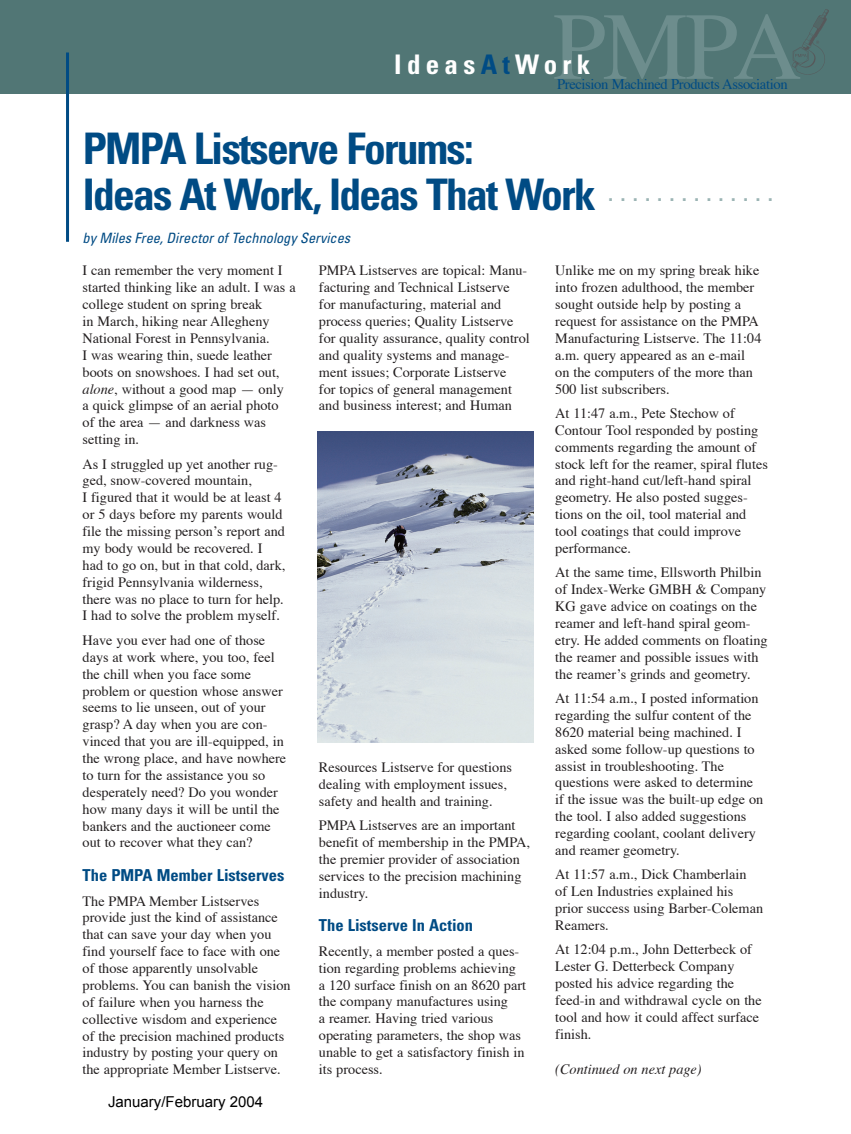
<style>
.page{position:relative;width:851px;height:1134px;background:#fff}
.page>*{position:absolute;margin:0;border:0;box-sizing:border-box;transform-origin:0 0}
.t1{font:96px "Times";color:#6d8d8d}
.t2{font:700 condensed 43.5px "Univers";letter-spacing:-.04em;color:#004b84}
.t3{font:700 condensed 27px "Univers";letter-spacing:.195em;color:#fff}
.t4{font:700 21px "Univers";color:#9bb4b4}
.t5{font:700 condensed 16.5px "Univers";color:#004b84}
.t6{font:15px "Arial";color:#000}
.t7{font:14.7px "Times";letter-spacing:-.025em;color:#004b84}
.t8{font:14.25px/16.8px "Times";color:#231f20}
.t9{font:italic condensed 14.25px "Univers";color:#004b84}
.t10{font:italic 14.25px "Times";color:#231f20}
.s1{color:#004b84}
.s2{font-style:italic}
</style>
<div class="page">
<div style="left:0;top:0;width:850px;height:94px;background:#517675"></div>
<svg style="left:792px;top:9px;width:37px;height:66px"></svg>
<hr style="left:66px;top:52px;width:3px;height:190px;background:#004b84">
<img style="left:317px;top:432px;width:216px;height:310px">
<p class="t1" style="left:552px;top:-43px;width:250px">PMPA</p>
<p class="t7" style="left:557px;top:70px;width:232px">Precision Machined Products Association</p>
<p class="t3" style="left:394px;top:48px;width:197px">Ideas<span class="s1">At</span>Work</p>
<p class="t2" style="left:83px;top:121px;width:392px">PMPA Listserve Forums:</p>
<p class="t2" style="left:83px;top:168px;width:514px">Ideas At Work, Ideas That Work</p>
<p class="t9" style="left:82px;top:229px;width:269px">by Miles Free, Director of Technology Services</p>
<p class="t4" style="left:608px;top:180px;width:167px">. . . . . . . . . . . . . .</p>
<p class="t8" style="left:82px;top:261px;width:214px">I can remember the very moment I started thinking like an adult. I was a college student on spring break<br>in March, hiking near Allegheny<br>National Forest in Pennsylvania.<br>I was wearing thin, suede leather boots on snowshoes. I had set out, <span class="s2">alone</span>, without a good map — only<br>a quick glimpse of an aerial photo<br>of the area — and darkness was setting in.</p>
<p class="t8" style="left:82px;top:454px;width:204px">As I struggled up yet another rug&shy;ged, snow-covered mountain,<br>I figured that it would be at least 4 or 5 days before my parents would file the missing person’s report and my body would be recovered. I had to go on, but in that cold, dark, frigid Pennsylvania wilderness, there was no place to turn for help.<br>I had to solve the problem myself.</p>
<p class="t8" style="left:82px;top:631px;width:205px">Have you ever had one of those days at work where, you too, feel the chill when you face some problem or question whose answer seems to lie unseen, out of your grasp? A day when you are con&shy;vinced that you are ill-equipped, in the wrong place, and have nowhere to turn for the assistance you so desperately need? Do you wonder how many days it will be until the bankers and the auctioneer come out to recover what they can?</p>
<p class="t5" style="left:82px;top:865px;width:203px">The PMPA Member Listserves</p>
<p class="t8" style="left:82px;top:891px;width:210px">The PMPA Member Listserves provide just the kind of assistance that can save your day when you find yourself face to face with one of those apparently unsolvable problems. You can banish the vision of failure when you harness the collective wisdom and experience of the precision machined products industry by posting your query on the appropriate Member Listserve.</p>
<p class="t6" style="left:108px;top:1092px;width:157px">January/February 2004</p>
<p class="t8" style="left:319px;top:261px;width:212px">PMPA Listserves are topical: Manu&shy;facturing and Technical Listserve for manufacturing, material and process queries; Quality Listserve for quality assurance, quality control and quality systems and manage&shy;ment issues; Corporate Listserve<br>for topics of general management and business interest; and Human</p>
<p class="t8" style="left:319px;top:758px;width:195px">Resources Listserve for questions dealing with employment issues, safety and health and training.</p>
<p class="t8" style="left:319px;top:816px;width:213px">PMPA Listserves are an important benefit of membership in the PMPA, the premier provider of association services to the precision machining industry.</p>
<p class="t5" style="left:319px;top:915px;width:156px">The Listserve In Action</p>
<p class="t8" style="left:319px;top:941px;width:209px">Recently, a member posted a ques&shy;tion regarding problems achieving<br>a 120 surface finish on an 8620 part the company manufactures using<br>a reamer. Having tried various operating parameters, the shop was unable to get a satisfactory finish in its process.</p>
<p class="t8" style="left:555px;top:261px;width:208px">Unlike me on my spring break hike into frozen adulthood, the member sought outside help by posting a request for assistance on the PMPA<br>Manufacturing Listserve. The 11:04 a.m. query appeared as an e-mail on the computers of the more than<br>500 list subscribers.</p>
<p class="t8" style="left:555px;top:404px;width:214px">At 11:47 a.m., Pete Stechow of<br>Contour Tool responded by posting comments regarding the amount of stock left for the reamer, spiral flutes and right-hand cut/left-hand spiral geometry. He also posted sugges&shy;tions on the oil, tool material and tool coatings that could improve performance.</p>
<p class="t8" style="left:555px;top:563px;width:214px">At the same time, Ellsworth Philbin of Index-Werke GMBH &amp; Company KG gave advice on coatings on the reamer and left-hand spiral geom&shy;etry. He added comments on floating the reamer and possible issues with the reamer’s grinds and geometry.</p>
<p class="t8" style="left:555px;top:689px;width:209px">At 11:54 a.m., I posted information regarding the sulfur content of the 8620 material being machined. I asked some follow-up questions to assist in troubleshooting. The questions were asked to determine if the issue was the built-up edge on the tool. I also added suggestions regarding coolant, coolant delivery and reamer geometry.</p>
<p class="t8" style="left:555px;top:865px;width:209px">At 11:57 a.m., Dick Chamberlain<br>of Len Industries explained his prior success using Barber-Coleman<br>Reamers.</p>
<p class="t8" style="left:555px;top:940px;width:208px">At 12:04 p.m., John Detterbeck of<br>Lester G. Detterbeck Company posted his advice regarding the feed-in and withdrawal cycle on the tool and how it could affect surface finish.</p>
<p class="t10" style="left:555px;top:1057px;width:148px">(Continued on next page)</p>
</div>
